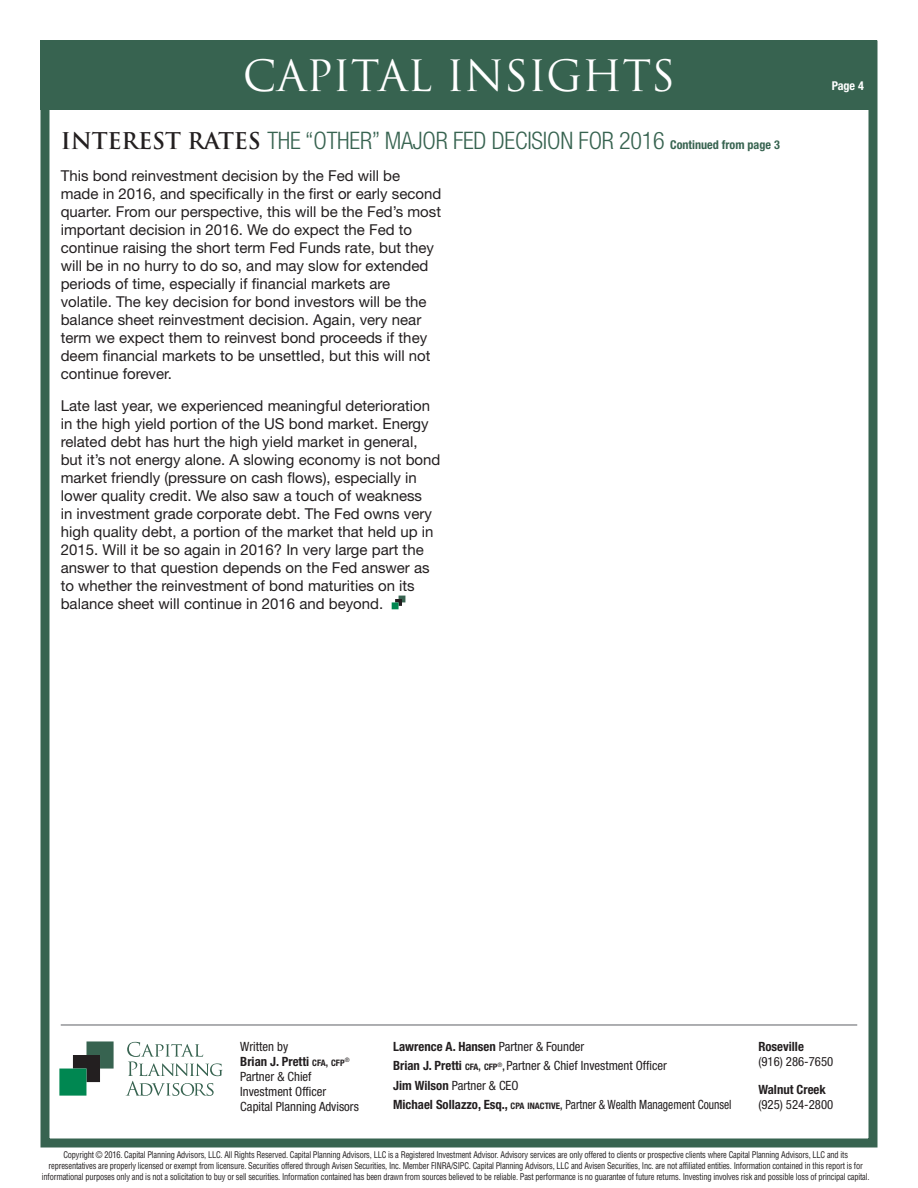
<style>
.page{position:relative;width:918px;height:1188px;background:#fff}
.page>*{position:absolute;margin:0;border:0;box-sizing:border-box;transform-origin:0 0}
.t1{font:42px "Trajan Pro";color:#fff}
.t2{font:300 condensed 24.15px "Helvetica Neue LT Pro";letter-spacing:-.01em;color:#376350}
.t3{font:15px/18px "Helvetica Neue LT Pro";color:#231f20}
.t4{font:condensed 12.75px/15px "Helvetica Neue LT Pro";color:#231f20}
.t5{font:700 condensed 12.75px "Helvetica Neue LT Pro";color:#231f20}
.t6{font:700 condensed 12.15px "Helvetica Neue LT Pro";color:#fff}
.t7{font:condensed 9px/10.8px "Helvetica LT Std";letter-spacing:-.02em;color:#231f20;text-align:center;scale:.93 1}
.s1{font-family:"Trajan Pro";font-weight:700;font-stretch:normal;font-size:22.5px;color:#231f20}
.s2{font-weight:700;font-size:12.15px}
.s3{font-weight:700}
.s4{font-weight:700;font-size:8.85px}
.s5{font-weight:700;font-size:9.75px}
</style>
<div class="page">
<svg style="left:59px;top:1041px;width:55px;height:55px"></svg>
<svg style="left:126px;top:1042px;width:97px;height:54px"></svg>
<div style="left:40px;top:40px;width:838px;height:1108px;border:9px solid #376350"></div>
<hr style="left:61px;top:1024px;width:796px;height:2px;background:#939598">
<svg style="left:392px;top:596px;width:13px;height:13px"></svg>
<div style="left:40px;top:40px;width:838px;height:70px;background:#376350"></div>
<p class="t1" style="left:243px;top:49px;width:434px">CAPITAL INSIGHTS</p>
<p class="t2" style="left:61px;top:126px;width:721px"><span class="s1">INTEREST RATES</span> THE “OTHER” MAJOR FED DECISION FOR 2016 <span class="s2">Continued from page 3</span></p>
<p class="t3" style="left:61px;top:166px;width:382px">This bond reinvestment decision by the Fed will be made in 2016, and specifically in the first or early second quarter. From our perspective, this will be the Fed’s most important decision in 2016. We do expect the Fed to continue raising the short term Fed Funds rate, but they will be in no hurry to do so, and may slow for extended periods of time, especially if financial markets are volatile. The key decision for bond investors will be the balance sheet reinvestment decision. Again, very near term we expect them to reinvest bond proceeds if they deem financial markets to be unsettled, but this will not continue forever.</p>
<p class="t3" style="left:61px;top:396px;width:381px">Late last year, we experienced meaningful deterioration in the high yield portion of the US bond market. Energy related debt has hurt the high yield market in general, but it’s not energy alone. A slowing economy is not bond market friendly (pressure on cash flows), especially in lower quality credit. We also saw a touch of weakness<br>in investment grade corporate debt. The Fed owns very high quality debt, a portion of the market that held up in 2015. Will it be so again in 2016? In very large part the answer to that question depends on the Fed answer as to whether the reinvestment of bond maturities on its balance sheet will continue in 2016 and beyond.</p>
<p class="t6" style="left:832px;top:79px;width:34px">Page 4</p>
<p class="t4" style="left:240px;top:1038px;width:120px">Written by<br><span class="s3">Brian J. Pretti</span> <span class="s4">CFA</span><span class="s5">,</span> <span class="s4">CFP</span><sup>®<br></sup>Partner &amp; Chief<br>Investment Officer<br>Capital Planning Advisors</p>
<p class="t5" style="left:758px;top:1038px;width:47px">Roseville</p>
<p class="t4" style="left:393px;top:1036px;width:340px;line-height:19.5px"><span class="s3">Lawrence A. Hansen</span> Partner &amp; Founder<br><span class="s3">Brian J. Pretti</span> <span class="s4">CFA</span><span class="s5">,</span> <span class="s4">CFP</span><sup>®</sup><span class="s5">,</span> Partner &amp; Chief Investment Officer<br><span class="s3">Jim Wilson</span> Partner &amp; CEO<br><span class="s3">Michael Sollazzo, Esq.,</span> <span class="s4">CPA INACTIVE</span><span class="s5">,</span> Partner &amp; Wealth Management Counsel</p>
<p class="t4" style="left:758px;top:1053px;width:76px">(916) 286-7650</p>
<p class="t5" style="left:758px;top:1082px;width:69px">Walnut Creek</p>
<p class="t4" style="left:758px;top:1097px;width:76px">(925) 524-2800</p>
<p class="t7" style="left:42px;top:1150px;width:892px">Copyright © 2016. Capital Planning Advisors, LLC. All Rights Reserved. Capital Planning Advisors, LLC is a Registered Investment Advisor. Advisory services are only offered to clients or prospective clients where Capital Planning Advisors, LLC and its representatives are properly licensed or exempt from licensure. Securities offered through Avisen Securities, Inc. Member FINRA/SIPC. Capital Planning Advisors, LLC and Avisen Securities, Inc. are not affiliated entities. Information contained in this report is for informational purposes only and is not a solicitation to buy or sell securities. Information contained has been drawn from sources believed to be reliable. Past performance is no guarantee of future returns. Investing involves risk and possible loss of principal capital.</p>
</div>
